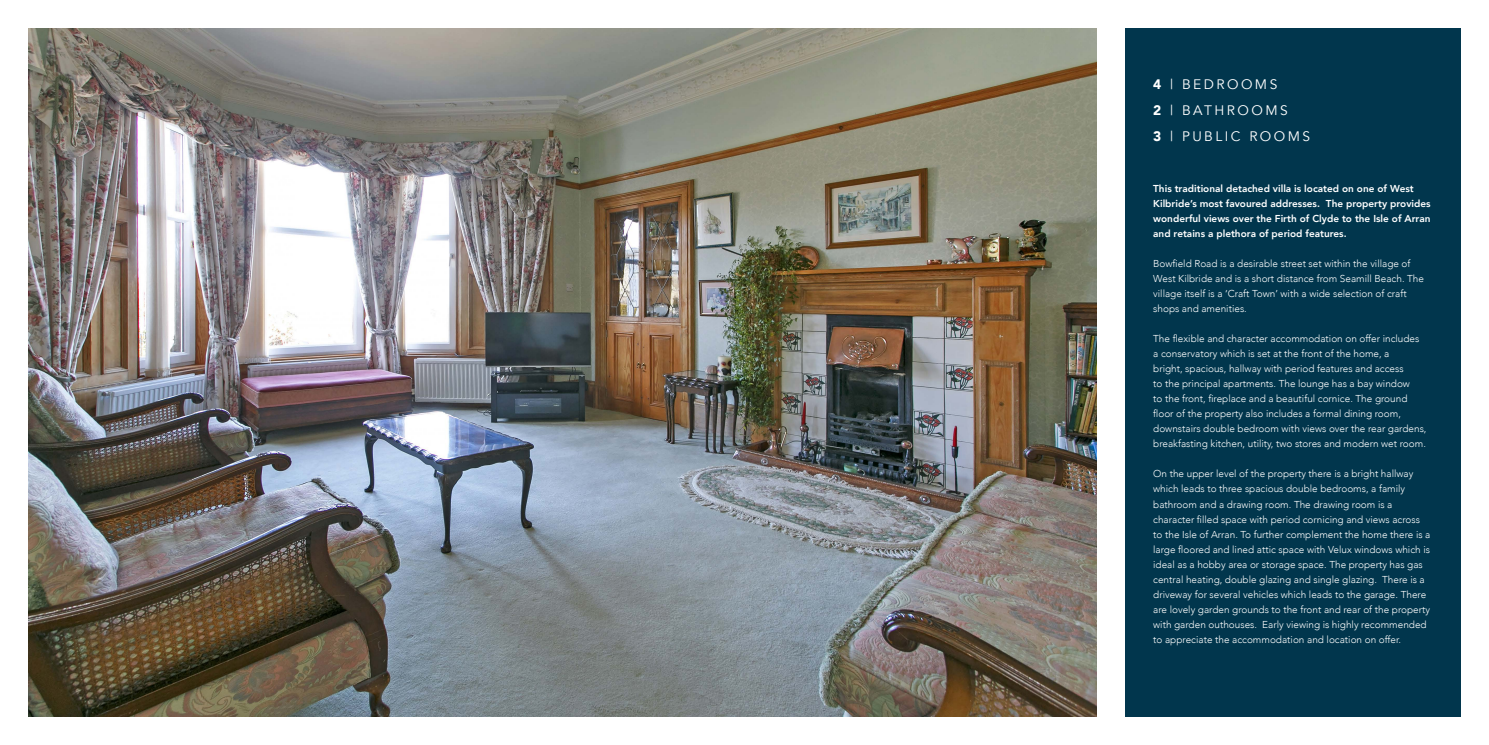
<style>
.page{position:relative;width:1489px;height:745px;background:#fff}
.page>*{position:absolute;margin:0;border:0;box-sizing:border-box;transform-origin:0 0}
.t1{font:13.75px/26.2px "Avenir";letter-spacing:.18em;color:#fff}
.t2{font:300 10px/15px "Avenir";color:#fff}
.t3{font:800 10px/15px "Avenir";color:#fff}
.s1{font-weight:900}
</style>
<div class="page">
<div style="left:28px;top:28px;width:1432px;height:688px;background:#01364d"></div>
<div style="left:1096px;top:0;width:28px;height:744px;background:#fff"></div>
<img style="left:28px;top:28px;width:1068px;height:688px">
<h1 class="t1" style="left:1153px;top:71px;width:158px"><span class="s1">4</span> | BEDROOMS<br><span class="s1">2</span> | BATHROOMS<br><span class="s1">3</span> | PUBLIC ROOMS</h1>
<p class="t3" style="left:1153px;top:181px;width:279px">This traditional detached villa is located on one of West Kilbride’s most favoured addresses. The property provides wonderful views over the Firth of Clyde to the Isle of Arran and retains a plethora of period features.</p>
<p class="t2" style="left:1153px;top:256px;width:272px">Bowfield Road is a desirable street set within the village of West Kilbride and is a short distance from Seamill Beach. The village itself is a ‘Craft Town’ with a wide selection of craft shops and amenities.</p>
<p class="t2" style="left:1153px;top:331px;width:275px">The flexible and character accommodation on offer includes a conservatory which is set at the front of the home, a<br>bright, spacious, hallway with period features and access<br>to the principal apartments. The lounge has a bay window<br>to the front, fireplace and a beautiful cornice. The ground floor of the property also includes a formal dining room, downstairs double bedroom with views over the rear gardens, breakfasting kitchen, utility, two stores and modern wet room.</p>
<p class="t2" style="left:1153px;top:466px;width:279px">On the upper level of the property there is a bright hallway which leads to three spacious double bedrooms, a family bathroom and a drawing room. The drawing room is a character filled space with period cornicing and views across to the Isle of Arran. To further complement the home there is a large floored and lined attic space with Velux windows which is ideal as a hobby area or storage space. The property has gas central heating, double glazing and single glazing. There is a driveway for several vehicles which leads to the garage. There are lovely garden grounds to the front and rear of the property with garden outhouses. Early viewing is highly recommended to appreciate the accommodation and location on offer.</p>
</div>
